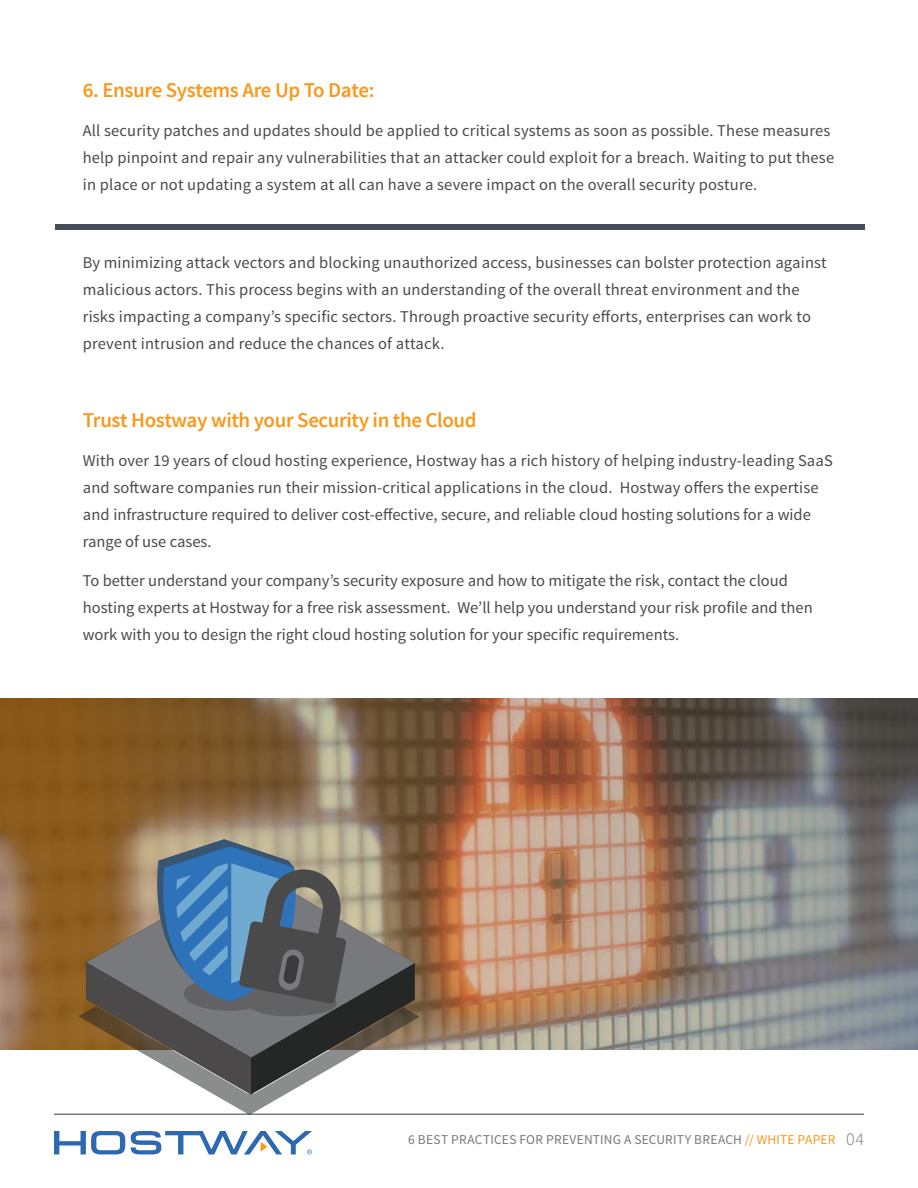
<style>
.page{position:relative;width:918px;height:1188px;background:#fff}
.page>*{position:absolute;margin:0;border:0;box-sizing:border-box;transform-origin:0 0}
.t1{font:600 21px "Source Sans Pro";letter-spacing:-.02em;color:#f8991d}
.t2{font:16.5px/27px "Source Sans Pro";letter-spacing:.01em;color:#4b4949}
.t3{font:13.5px "Source Sans Pro";letter-spacing:.015em;color:#78797c}
.s1{color:#f8991d}
.s2{font-weight:300;font-size:18px}
</style>
<div class="page">
<svg style="left:54px;top:1131px;width:71px;height:23px"></svg>
<svg style="left:131px;top:1131px;width:181px;height:23px"></svg>
<hr style="left:54px;top:1114px;width:810px;height:1px;background:#78797c">
<img style="left:0;top:698px;width:918px;height:352px">
<div style="left:55px;top:224px;width:810px;height:6px;background:#454b57"></div>
<svg style="left:78px;top:839px;width:342px;height:276px"></svg>
<p class="t1" style="left:83px;top:77px;width:293px">6. Ensure Systems Are Up To Date:</p>
<p class="t2" style="left:83px;top:117px;width:753px">All security patches and updates should be applied to critical systems as soon as possible. These measures help pinpoint and repair any vulnerabilities that an attacker could exploit for a breach. Waiting to put these in place or not updating a system at all can have a severe impact on the overall security posture.</p>
<p class="t2" style="left:83px;top:249px;width:746px">By minimizing attack vectors and blocking unauthorized access, businesses can bolster protection against malicious actors. This process begins with an understanding of the overall threat environment and the risks impacting a company’s specific sectors. Through proactive security efforts, enterprises can work to prevent intrusion and reduce the chances of attack.</p>
<p class="t1" style="left:83px;top:407px;width:395px">Trust Hostway with your Security in the Cloud</p>
<p class="t2" style="left:83px;top:447px;width:752px">With over 19 years of cloud hosting experience, Hostway has a rich history of helping industry-leading SaaS and software companies run their mission-critical applications in the cloud. Hostway offers the expertise and infrastructure required to deliver cost-effective, secure, and reliable cloud hosting solutions for a wide range of use cases.</p>
<p class="t2" style="left:83px;top:567px;width:731px">To better understand your company’s security exposure and how to mitigate the risk, contact the cloud hosting experts at Hostway for a free risk assessment. We’ll help you understand your risk profile and then work with you to design the right cloud hosting solution for your specific requirements.</p>
<p class="t3" style="left:408px;top:1131px;width:457px">6 BEST PRACTICES FOR PREVENTING A SECURITY BREACH <span class="s1">// WHITE PAPER</span> <span class="s2">04</span></p>
</div>
